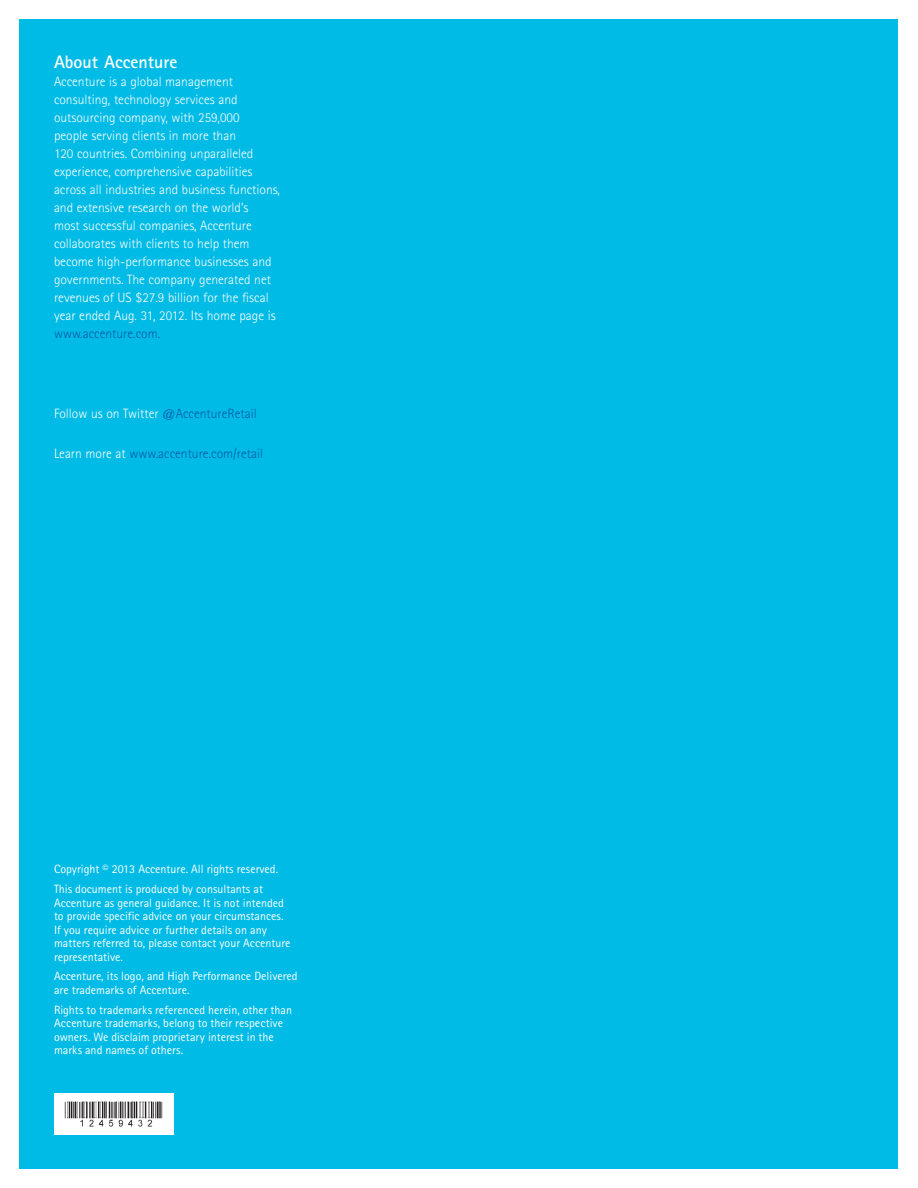
<style>
.page{position:relative;width:918px;height:1188px;background:#fff}
.page>*{position:absolute;margin:0;border:0;box-sizing:border-box;transform-origin:0 0}
.t1{font:700 18px "Agfa Rotis Sans Serif";color:#fff}
.t2{font:300 13.5px/18px "Agfa Rotis Sans Serif";color:#fff}
.t3{font:300 13.5px "Agfa Rotis Sans Serif";color:#005cab}
.t4{font:12px/13.5px "Agfa Rotis Sans Serif";color:#fff}
.s1{color:#005cab}
.s2{color:#fff}
</style>
<div class="page">
<div style="left:20px;top:20px;width:878px;height:1149px;background:#00bbe5"></div>
<div style="left:54px;top:1093px;width:119px;height:41px;background:#fff"></div>
<img style="left:64px;top:1101px;width:99px;height:26px">
<h1 class="t1" style="left:54px;top:51px;width:125px">About Accenture</h1>
<p class="t2" style="left:54px;top:73px;width:228px">Accenture is a global management consulting, technology services and outsourcing company, with 259,000<br>people serving clients in more than<br>120 countries. Combining unparalleled experience, comprehensive capabilities across all industries and business functions, and extensive research on the world’s<br>most successful companies, Accenture collaborates with clients to help them become high-performance businesses and governments. The company generated net revenues of US $27.9 billion for the fiscal year ended Aug. 31, 2012. Its home page is</p>
<p class="t3" style="left:54px;top:326px;width:108px">www.accenture.com.</p>
<p class="t2" style="left:54px;top:405px;width:204px">Follow us on Twitter <span class="s1">@AccentureRetail</span></p>
<p class="t3" style="left:54px;top:445px;width:211px"><span class="s2">Learn more at</span> www.accenture.com/retail</p>
<p class="t4" style="left:54px;top:859px;width:226px;line-height:20px">Copyright © 2013 Accenture. All rights reserved.<br>This document is produced by consultants at</p>
<p class="t4" style="left:54px;top:896px;width:238px">Accenture as general guidance. It is not intended to provide specific advice on your circumstances.<br>If you require advice or further details on any matters referred to, please contact your Accenture representative.</p>
<p class="t4" style="left:54px;top:970px;width:245px">Accenture, its logo, and High Performance Delivered are trademarks of Accenture.</p>
<p class="t4" style="left:54px;top:1003px;width:240px">Rights to trademarks referenced herein, other than Accenture trademarks, belong to their respective owners. We disclaim proprietary interest in the marks and names of others.</p>
</div>
